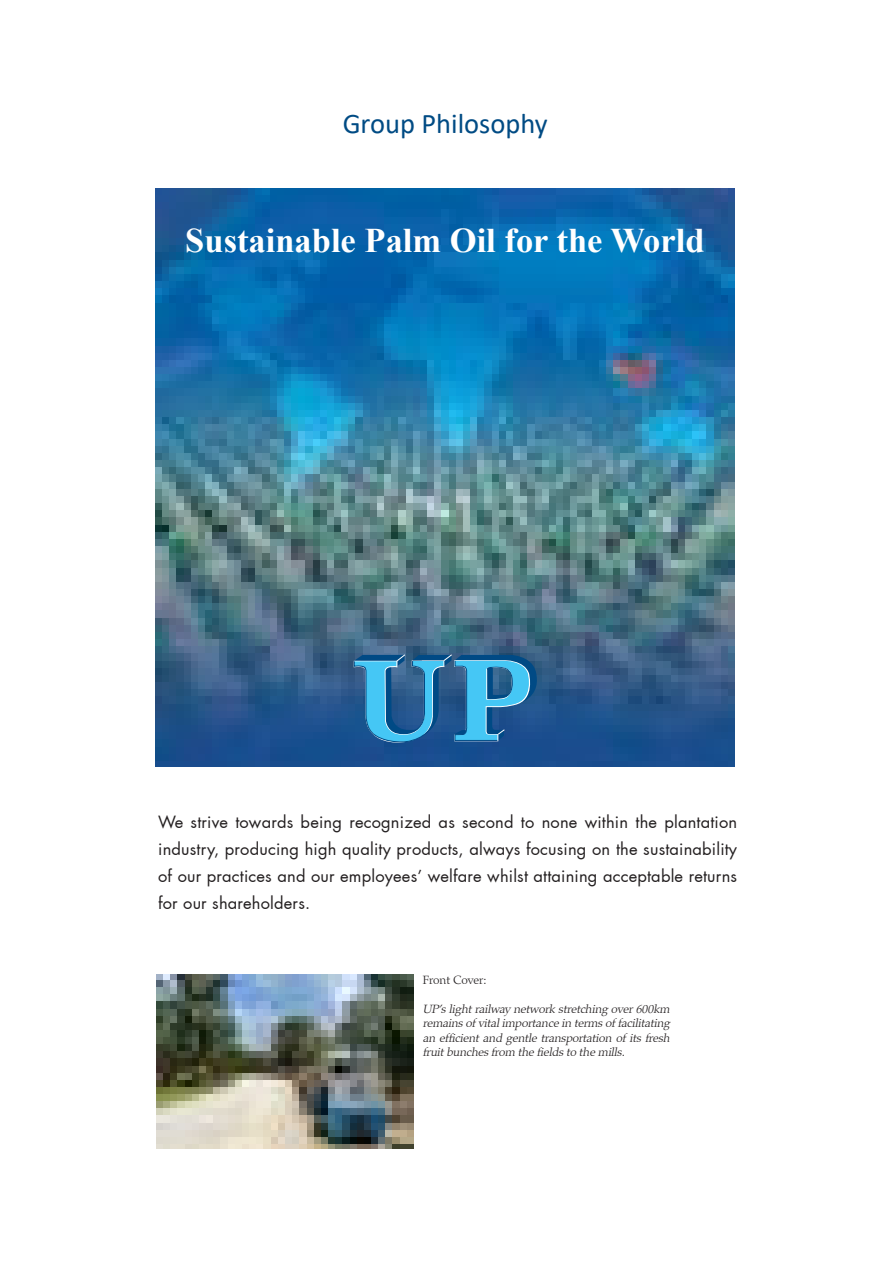
<style>
.page{position:relative;width:893px;height:1263px;background:#fff}
.page>*{position:absolute;margin:0;border:0;box-sizing:border-box;transform-origin:0 0}
.t1{font:700 34.5px "Times New Roman";color:#fff}
.t2{font:28.5px "Calibri";color:#004b84}
.t3{font:16.5px/27px "Futura";letter-spacing:.01em;color:#231f20;text-align:justify}
.t4{font:italic 300 12px/14.4px "Palatino";letter-spacing:-.01em;color:#231f20;text-align:justify}
.t5{font:300 12px "Palatino";color:#231f20}
</style>
<div class="page">
<img style="left:156px;top:188px;width:578px;height:579px">
<svg style="left:353px;top:745px;width:92px;height:404px"></svg>
<svg style="left:353px;top:654px;width:185px;height:91px;background:#307bad"></svg>
<img style="left:157px;top:975px;width:257px;height:173px">
<p class="t2" style="left:343px;top:103px;width:207px">Group Philosophy</p>
<p class="t1" style="left:185px;top:215px;width:521px">Sustainable Palm Oil for the World</p>
<p class="t3" style="left:158px;top:808px;width:580px">We strive towards being recognized as second to none within the plantation industry, producing high quality products, always focusing on the sustainability of our practices and our employees’ welfare whilst attaining acceptable returns for our shareholders.</p>
<p class="t5" style="left:423px;top:973px;width:65px">Front Cover:</p>
<p class="t4" style="left:423px;top:1002px;width:251px">UP’slightrailway network stretching over600km remainsof vitalimportance in termsof facilitating an efficient and gentle transportation of its fresh fruitbunchesfrom the fieldsto the mills.</p>
</div>
